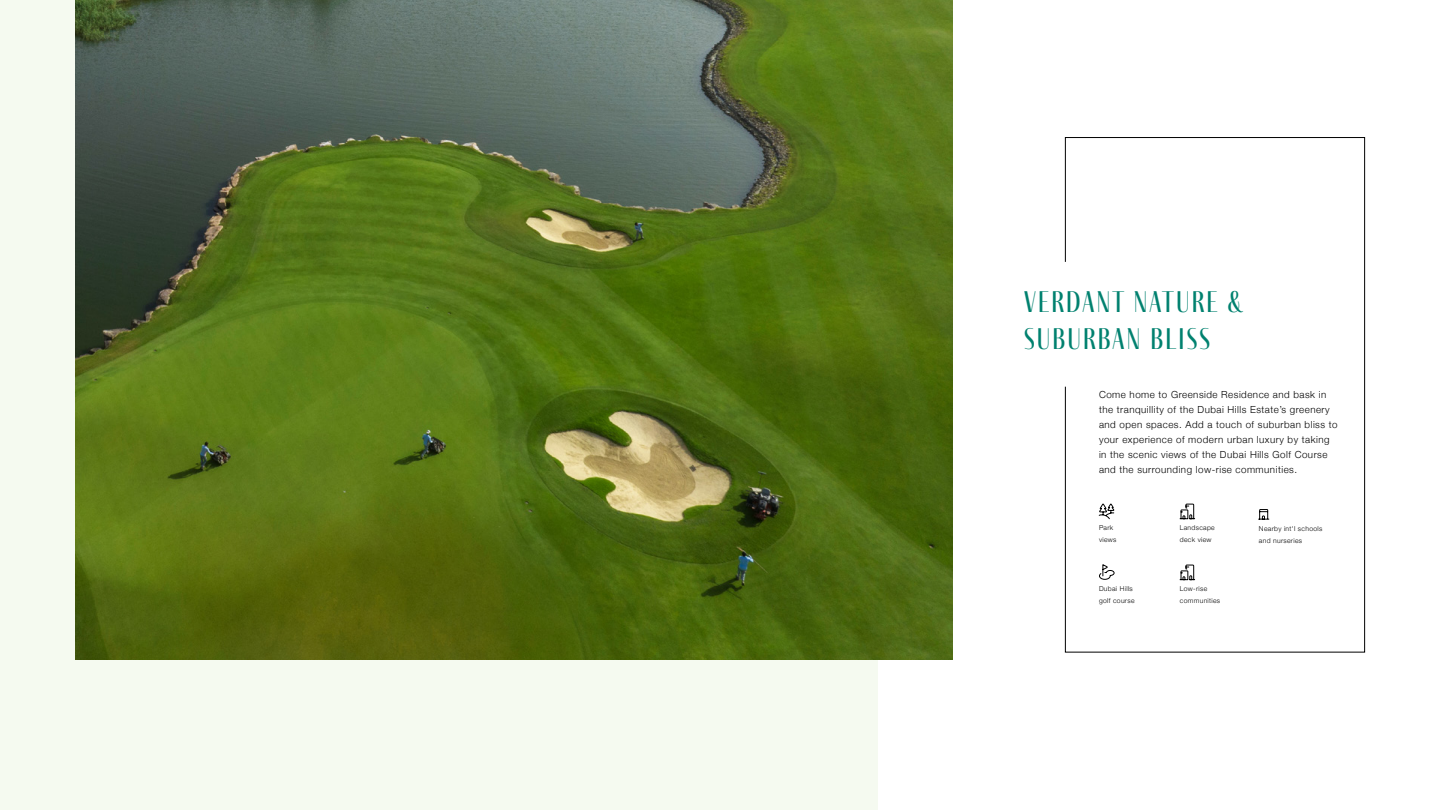
<style>
.page{position:relative;width:1440px;height:810px;background:#fff}
.page>*{position:absolute;margin:0;border:0;box-sizing:border-box;transform-origin:0 0}
.t1{font:30.75px/37.5px "Fino Sans";letter-spacing:.05em;color:#00816f}
.t2{font:300 9.75px/15px "Helvetica Neue";letter-spacing:.05em;color:#000}
.t3{font:300 6.75px/12px "Helvetica Neue";letter-spacing:.05em;color:#000}
</style>
<div class="page">
<div style="left:0;top:0;width:878px;height:810px;background:#f5faf0"></div>
<img style="left:75px;top:0;width:877px;height:660px">
<svg style="left:1065px;top:137px;width:300px;height:516px"></svg>
<svg style="left:1099px;top:503px;width:15px;height:16px"></svg>
<svg style="left:1180px;top:504px;width:15px;height:15px"></svg>
<svg style="left:1180px;top:565px;width:15px;height:15px"></svg>
<svg style="left:1099px;top:564px;width:15px;height:16px"></svg>
<svg style="left:1258px;top:509px;width:11px;height:11px"></svg>
<h1 class="t1" style="left:1024px;top:283px;width:221px">VERDANT NATURE &amp;<br>SUBURBAN BLISS</h1>
<p class="t2" style="left:1099px;top:387px;width:240px">Come home to Greenside Residence and bask in the tranquillity of the Dubai Hills Estate s’ greenery and open spaces. Add a touch of suburban bliss to your experience of modern urban luxury by taking in the scenic views of the Dubai Hills Golf Course and the surrounding low-rise communities.</p>
<p class="t3" style="left:1099px;top:522px;width:19px">Park views</p>
<p class="t3" style="left:1099px;top:583px;width:37px">Dubai Hills golf course</p>
<p class="t3" style="left:1180px;top:522px;width:36px">Landscape deck view</p>
<p class="t3" style="left:1180px;top:583px;width:42px">Low-rise communities</p>
<p class="t3" style="left:1259px;top:522px;width:65px">Nearby int l' schools and nurseries</p>
</div>
